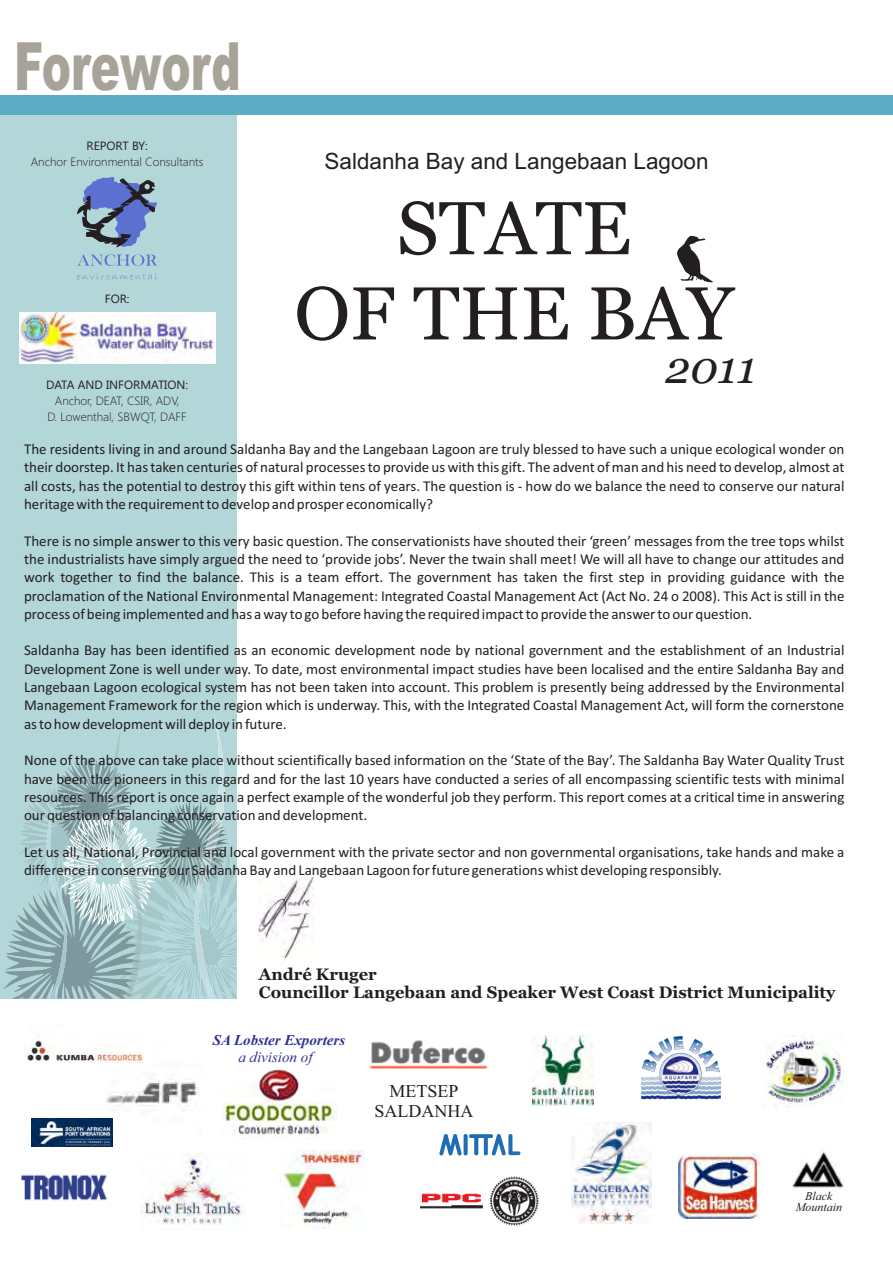
<style>
.page{position:relative;width:893px;height:1263px;background:#fff}
.page>*{position:absolute;margin:0;border:0;box-sizing:border-box;transform-origin:0 0}
.t1{font:75px/85.2px "Georgia";color:#231f20;text-align:center}
.t2{font:900 66.6px "Arial";color:#a8a399;scale:.66 1}
.t3{font:italic 45px "Georgia";color:#231f20}
.t4{font:22.5px "Arial";color:#231f20}
.t5{font:18px/20px "Times New Roman";color:#231f20;text-align:center}
.t6{font:700 16.5px/18.8px "Georgia";color:#231f20}
.t7{font:15px/18.3px "Calibri";color:#231f20;text-align:justify}
.t8{font:italic 700 15px "Times New Roman";color:#2e3092}
.t9{font:italic 15px "Times New Roman";color:#2e3092}
.t10{font:300 12px/15.9px "Segoe UI";color:#231f20;text-align:center}
.t11{font:12px "Segoe UI";color:#231f20}
.t12{font:italic 12px/10.6px "Times New Roman";color:#231f20;text-align:center}
</style>
<div class="page">
<img style="left:222px;top:1069px;width:115px;height:70px">
<div style="left:0;top:108px;width:236px;height:890px;background:#b3d6d9"></div>
<svg style="left:3px;top:718px;width:233px;height:280px"></svg>
<img style="left:679px;top:1154px;width:81px;height:64px">
<img style="left:641px;top:1035px;width:81px;height:64px">
<img style="left:762px;top:1035px;width:81px;height:73px">
<img style="left:792px;top:1152px;width:52px;height:36px">
<img style="left:370px;top:1040px;width:118px;height:29px">
<svg style="left:439px;top:1134px;width:82px;height:22px"></svg>
<img style="left:141px;top:1153px;width:103px;height:72px">
<svg style="left:677px;top:236px;width:36px;height:46px"></svg>
<img style="left:259px;top:877px;width:55px;height:81px">
<img style="left:19px;top:312px;width:196px;height:52px">
<img style="left:21px;top:1174px;width:86px;height:27px">
<img style="left:283px;top:1150px;width:82px;height:78px">
<img style="left:103px;top:1062px;width:96px;height:76px">
<img style="left:420px;top:1176px;width:118px;height:49px">
<img style="left:533px;top:1035px;width:60px;height:70px">
<img style="left:24px;top:1034px;width:119px;height:28px">
<img style="left:571px;top:1123px;width:80px;height:100px">
<img style="left:31px;top:1119px;width:81px;height:27px">
<svg style="left:77px;top:177px;width:80px;height:70px"></svg>
<svg style="left:77px;top:254px;width:80px;height:12px"></svg>
<svg style="left:77px;top:273px;width:80px;height:7px"></svg>
<div style="left:0;top:95px;width:893px;height:20px;background:#5cabc2"></div>
<h2 class="t2" style="left:14px;top:42px;width:345px">Foreword</h2>
<p class="t11" style="left:87px;top:141px;width:63px">REPORT BY:</p>
<p class="t10" style="left:31px;top:155px;width:174px">Anchor Environmental Consultants</p>
<p class="t11" style="left:105px;top:295px;width:26px">FOR:</p>
<p class="t11" style="left:46px;top:380px;width:143px">DATA AND INFORMATION:</p>
<p class="t10" style="left:48px;top:394px;width:141px">Anchor, DEAT, CSIR, ADV,<br>D. Lowenthal, SBWQT, DAFF</p>
<h3 class="t4" style="left:324px;top:153px;width:386px">Saldanha Bay and Langebaan Lagoon</h3>
<h1 class="t1" style="left:294px;top:191px;width:440px">STATE<br>OF THE BAY</h1>
<h3 class="t3" style="left:665px;top:349px;width:93px">2011</h3>
<p class="t7" style="left:24px;top:441px;width:822px">The residents living in and around Saldanha Bay and the Langebaan Lagoon are truly blessed to have such a unique ecological wonder on their doorstep. It has taken centuries of natural processes to provide us with this gift. The advent of man and his need to develop, almost at all costs, has the potential to destroy this gift within tens of years. The question is - how do we balance the need to conserve our natural heritage with the requirement to develop and prosper economically?</p>
<p class="t7" style="left:24px;top:533px;width:822px">There is no simple answer to this very basic question. The conservationists have shouted their ‘green’ messages from the tree tops whilst the industrialists have simply argued the need to ‘provide jobs’. Never the twain shall meet! We will all have to change our attitudes and work together to find the balance. This is a team effort. The government has taken the first step in providing guidance with the proclamation of the National Environmental Management: Integrated Coastal Management Act (Act No. 24 o 2008). This Act is still in the process of being implemented and has a way to go before having the required impact to provide the answer to our question.</p>
<p class="t7" style="left:24px;top:642px;width:822px">Saldanha Bay has been identified as an economic development node by national government and the establishment of an Industrial Development Zone is well under way. To date, most environmental impact studies have been localised and the entire Saldanha Bay and Langebaan Lagoon ecological system has not been taken into account. This problem is presently being addressed by the Environmental Management Framework for the region which is underway. This, with the Integrated Coastal Management Act, will form the cornerstone as to how development will deploy in future.</p>
<p class="t7" style="left:24px;top:752px;width:822px">None of the above can take place without scientifically based information on the ‘State of the Bay’. The Saldanha Bay Water Quality Trust have been the pioneers in this regard and for the last 10 years have conducted a series of all encompassing scientific tests with minimal resources. This report is once again a perfect example of the wonderful job they perform. This report comes at a critical time in answering our question of balancing conservation and development.</p>
<p class="t7" style="left:24px;top:844px;width:822px">Let us all, National, Provincial and local government with the private sector and non governmental organisations, take hands and make a difference in conserving our Saldanha Bay and Langebaan Lagoon for future generations whist developing responsibly.</p>
<p class="t6" style="left:259px;top:966px;width:578px">André Kruger<br>Councillor Langebaan and Speaker West Coast District Municipality</p>
<p class="t8" style="left:213px;top:1035px;width:134px">SA Lobster Exporters</p>
<p class="t9" style="left:238px;top:1052px;width:76px">a division of</p>
<p class="t5" style="left:374px;top:1083px;width:100px">METSEP<br>SALDANHA</p>
<p class="t12" style="left:795px;top:1192px;width:48px">Black<br>Mountain</p>
</div>
